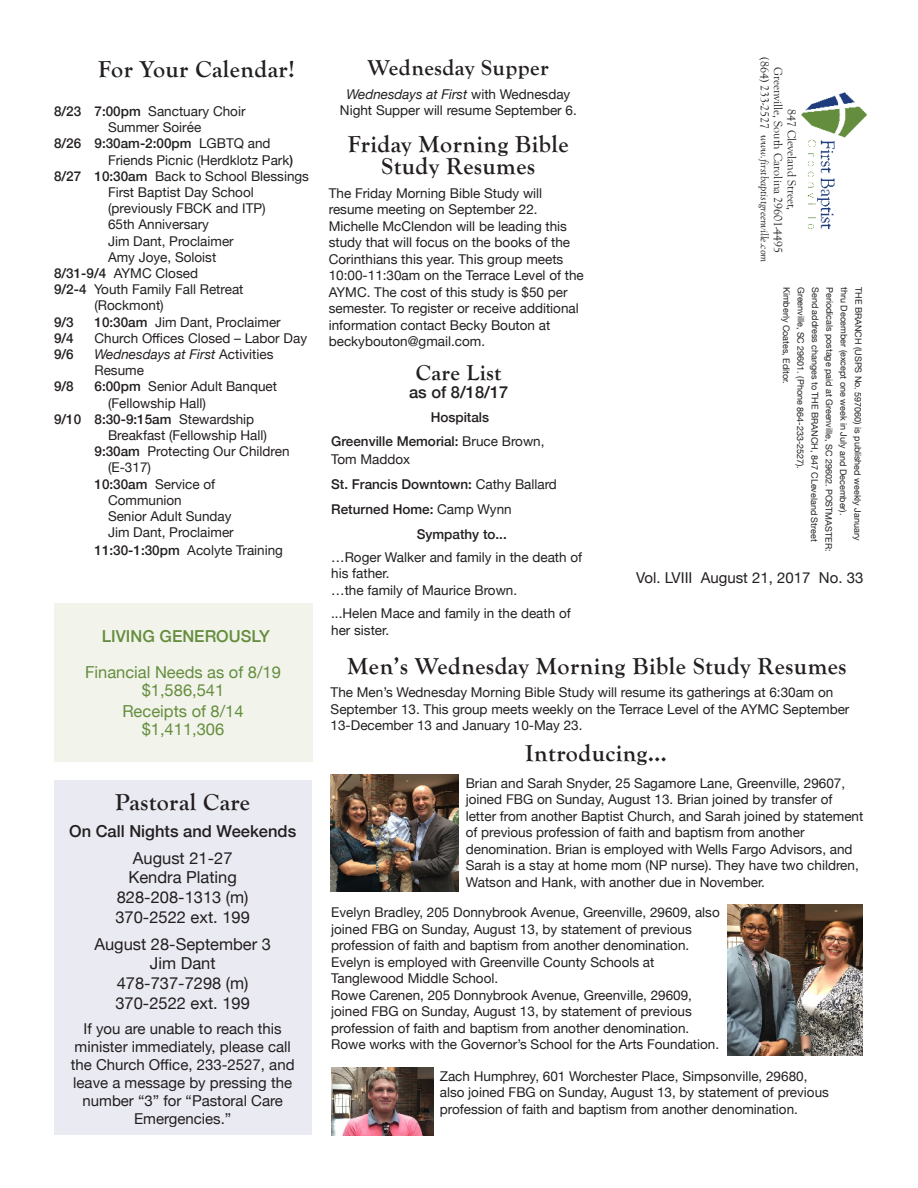
<style>
.page{position:relative;width:918px;height:1188px;background:#fff}
.page>*{position:absolute;margin:0;border:0;box-sizing:border-box;transform-origin:0 0}
.back_page_heading{font:700 24px/22.5px "Goudy Old Style T";letter-spacing:.02em;color:#231f20;text-align:center}
.back_page_heading-2{font:700 22.5px "Goudy Old Style T";letter-spacing:.02em;color:#231f20}
.On_Call_Details_last{font:16.5px/19.8px "Helvetica Neue";color:#231f20;text-align:center}
.acts_of_kindness__et{font:16.5px "Helvetica Neue";color:#658d3d}
.back_page_subheading{font:500 16.5px "Helvetica Neue";color:#231f20}
.living_generously_he{font:500 16.5px "Helvetica Neue";color:#658d3d}
.back_page_heading-3{font:500 16.5px "Helvetica Neue";color:#231f20}
.Pastoral_Care_Note{font:15px/18px "Helvetica Neue";color:#231f20;text-align:center}
.hospitals{font:13.5px/16.5px "Helvetica Neue";color:#231f20}
.calendar_item_new_la{font:13.5px/16.2px "Helvetica Neue";color:#231f20}
.hospitals-2{font:500 13.5px "Helvetica Neue";color:#231f20}
.sympathy{font:13.5px/18px "Helvetica Neue";color:#231f20}
.calendar_item_new_la-2{font:italic 13.5px/16.2px "Helvetica Neue";color:#231f20}
.sympathy-2{font:500 13.5px "Helvetica Neue";color:#231f20}
.calendar_item_new_la-3{font:500 13.5px "Helvetica Neue";color:#231f20}
.t1{font:12px/13.5px "Goudy Old Style T";color:#231f20;text-align:center}
.t2{font:italic 12px "Goudy Old Style T";color:#231f20}
.t3{font:9px "Helvetica Neue";letter-spacing:-.005em;color:#231f20}
.s1{font-weight:500}
.s2{font-style:normal}
.s3{font-style:italic}
.s4{font-weight:400}
</style>
<div class="page">
<img style="left:801px;top:92px;width:66px;height:138px">
<div style="left:54px;top:780px;width:257px;height:355px;background:#eaeaf2"></div>
<div style="left:55px;top:603px;width:258px;height:159px;background:#f2f4ec"></div>
<img style="left:330px;top:775px;width:129px;height:117px">
<img style="left:728px;top:904px;width:135px;height:152px">
<img style="left:331px;top:1068px;width:102px;height:68px">
<p class="back_page_heading" style="left:98px;top:58px;width:198px">For Your Calendar!</p>
<p class="calendar_item_new_la" style="left:108px;top:104px;width:139px;text-indent:-54px"><span class="s1">8/23 7:00pm</span> Sanctuary Choir<br>Summer Soirée</p>
<p class="calendar_item_new_la" style="left:108px;top:136px;width:187px;text-indent:-54px"><span class="s1">8/26 9:30am-2:00pm</span> LGBTQ and<br>Friends Picnic (Herdklotz Park<span class="s1">)</span></p>
<p class="calendar_item_new_la" style="left:54px;top:169px;width:257px"><span class="s1">8/27 10:30am</span> Back to School Blessings</p>
<p class="calendar_item_new_la" style="left:108px;top:185px;width:159px">First Baptist Day School (previously FBCK and ITP)<br>65th Anniversary</p>
<p class="calendar_item_new_la" style="left:108px;top:233px;width:127px">Jim Dant, Proclaimer</p>
<p class="calendar_item_new_la" style="left:108px;top:250px;width:110px">Amy Joye, Soloist</p>
<p class="calendar_item_new_la" style="left:54px;top:266px;width:146px"><span class="s1">8/31-9/4</span> AYMC Closed</p>
<p class="calendar_item_new_la" style="left:94px;top:282px;width:151px;text-indent:-40px"><span class="s1">9/2-4</span> Youth Family Fall Retreat (Rockmont)</p>
<p class="calendar_item_new_la-3" style="left:54px;top:311px;width:21px">9/3</p>
<p class="calendar_item_new_la" style="left:94px;top:314px;width:188px"><span class="s1">10:30am</span> Jim Dant, Proclaimer</p>
<p class="calendar_item_new_la-3" style="left:54px;top:327px;width:21px">9/4</p>
<p class="calendar_item_new_la" style="left:94px;top:331px;width:214px">Church Offices Closed – Labor Day</p>
<p class="calendar_item_new_la-3" style="left:54px;top:343px;width:21px">9/6</p>
<p class="calendar_item_new_la-2" style="left:94px;top:347px;width:180px">Wednesdays at First <span class="s2">Activities<br>Resume</span></p>
<p class="calendar_item_new_la-3" style="left:54px;top:376px;width:21px">9/8</p>
<p class="calendar_item_new_la" style="left:108px;top:379px;width:171px;text-indent:-14px"><span class="s1">6:00pm</span> Senior Adult Banquet (Fellowship Hall)</p>
<p class="calendar_item_new_la" style="left:108px;top:412px;width:160px;text-indent:-54px"><span class="s1">9/10 8:30-9:15am</span> Stewardship<br>Breakfast (Fellowship Hall)</p>
<p class="calendar_item_new_la" style="left:108px;top:444px;width:183px;text-indent:-14px"><span class="s1">9:30am</span> Protecting Our Children (E-317)</p>
<p class="calendar_item_new_la" style="left:108px;top:476px;width:109px;text-indent:-14px"><span class="s1">10:30am</span> Service of<br>Communion</p>
<p class="calendar_item_new_la" style="left:108px;top:509px;width:125px">Senior Adult Sunday</p>
<p class="calendar_item_new_la" style="left:94px;top:524px;width:190px;line-height:18px;text-indent:14px">Jim Dant, Proclaimer<br><span class="s1">11:30-1:30pm</span> Acolyte Training</p>
<p class="living_generously_he" style="left:102px;top:623px;width:170px">LIVING GENEROUSLY</p>
<p class="acts_of_kindness__et" style="left:85px;top:660px;width:197px">Financial Needs as of 8/19</p>
<p class="acts_of_kindness__et" style="left:142px;top:678px;width:84px">$1,586,541</p>
<p class="acts_of_kindness__et" style="left:122px;top:699px;width:123px">Receipts of 8/14</p>
<p class="acts_of_kindness__et" style="left:142px;top:717px;width:84px">$1,411,306</p>
<p class="back_page_heading" style="left:115px;top:792px;width:137px">Pastoral Care</p>
<p class="back_page_subheading" style="left:69px;top:818px;width:229px">On Call Nights and Weekends</p>
<p class="On_Call_Details_last" style="left:115px;top:849px;width:136px">August 21-27<br>Kendra Plating<br>828-208-1313 (m)<br>370-2522 ext. 199</p>
<p class="On_Call_Details_last" style="left:94px;top:935px;width:178px">August 28-September 3<br>Jim Dant<br>478-737-7298 (m)<br>370-2522 ext. 199</p>
<p class="Pastoral_Care_Note" style="left:71px;top:1020px;width:225px">If you are unable to reach this minister immediately, please call the Church Office, 233-2527, and leave a message by pressing the number “3” for “Pastoral Care<br>Emergencies.”</p>
<p class="back_page_heading-2" style="left:368px;top:55px;width:182px">Wednesday Supper</p>
<p class="hospitals" style="left:340px;top:86px;width:238px;text-align:center"><span class="s3">Wednesdays at First</span> with Wednesday<br>Night Supper will resume September 6.</p>
<p class="back_page_heading" style="left:348px;top:133px;width:222px">Friday Morning Bible<br>Study Resumes</p>
<p class="hospitals" style="left:329px;top:185px;width:257px">The Friday Morning Bible Study will resume meeting on September 22.<br>Michelle McClendon will be leading this study that will focus on the books of the Corinthians this year. This group meets 10:00-11:30am on the Terrace Level of the AYMC. The cost of this study is $50 per semester. To register or receive additional information contact Becky Bouton at beckybouton@gmail.com.</p>
<p class="back_page_heading-2" style="left:416px;top:360px;width:87px">Care List</p>
<p class="back_page_heading-3" style="left:409px;top:379px;width:101px">as of 8/18/17</p>
<p class="hospitals-2" style="left:431px;top:406px;width:60px">Hospitals</p>
<p class="sympathy" style="left:331px;top:433px;width:215px"><span class="s1">Greenville Memorial:</span> Bruce Brown,<br>Tom Maddox</p>
<p class="sympathy-2" style="left:331px;top:474px;width:227px">St. Francis Downtown: <span class="s4">Cathy Ballard</span></p>
<p class="hospitals-2" style="left:331px;top:498px;width:182px">Returned Home: <span class="s4">Camp Wynn</span></p>
<p class="hospitals-2" style="left:417px;top:523px;width:92px">Sympathy to...</p>
<p class="hospitals" style="left:331px;top:550px;width:253px">…Roger Walker and family in the death of his father.<br>…the family of Maurice Brown.</p>
<p class="hospitals" style="left:331px;top:606px;width:241px">...Helen Mace and family in the death of her sister.</p>
<p class="t2" style="left:771px;top:57px;width:207px;rotate:90deg"><span class="s2">(864) 233-2527</span> www.firstbaptistgreenville.com</p>
<p class="t1" style="left:798px;top:67px;width:188px;rotate:90deg">847 Cleveland Street,<br>Greenville, South Carolina 29601-4495</p>
<p class="t3" style="left:793px;top:287px;width:99px;rotate:90deg">Kimberly Coates, Editor.</p>
<p class="t3" style="left:807px;top:287px;width:184px;rotate:90deg">Greenville, SC 29601. (Phone 864-233-2527).</p>
<p class="t3" style="left:821px;top:287px;width:256px;rotate:90deg">Send address changes to THE BRANCH, 847 CLeveland Street</p>
<p class="t3" style="left:836px;top:287px;width:266px;rotate:90deg">Periodicals postage paid at Greenville, SC 29602. POSTMASTER:</p>
<p class="t3" style="left:850px;top:287px;width:230px;rotate:90deg">thru December (except one week in July and December).</p>
<p class="t3" style="left:865px;top:287px;width:255px;rotate:90deg">THE BRANCH (USPS No. 597060) is published weekly January</p>
<p class="Pastoral_Care_Note" style="left:636px;top:570px;width:229px">Vol. LVIII August 21, 2017 No. 33</p>
<p class="back_page_heading" style="left:347px;top:655px;width:501px">Men’s Wednesday Morning Bible Study Resumes</p>
<p class="hospitals" style="left:331px;top:685px;width:520px">The Men’s Wednesday Morning Bible Study will resume its gatherings at 6:30am on<br>September 13. This group meets weekly on the Terrace Level of the AYMC September<br>13-December 13 and January 10-May 23.</p>
<p class="back_page_heading" style="left:525px;top:742px;width:143px">Introducing…</p>
<p class="hospitals" style="left:466px;top:775px;width:399px">Brian and Sarah Snyder, 25 Sagamore Lane, Greenville, 29607, joined FBG on Sunday, August 13. Brian joined by transfer of letter from another Baptist Church, and Sarah joined by statement of previous profession of faith and baptism from another denomination. Brian is employed with Wells Fargo Advisors, and Sarah is a stay at home mom (NP nurse). They have two children, Watson and Hank, with another due in November.</p>
<p class="hospitals" style="left:331px;top:905px;width:390px">Evelyn Bradley, 205 Donnybrook Avenue, Greenville, 29609, also joined FBG on Sunday, August 13, by statement of previous profession of faith and baptism from another denomination.<br>Evelyn is employed with Greenville County Schools at Tanglewood Middle School.<br>Rowe Carenen, 205 Donnybrook Avenue, Greenville, 29609, joined FBG on Sunday, August 13, by statement of previous profession of faith and baptism from another denomination.<br>Rowe works with the Governor’s School for the Arts Foundation.</p>
<p class="hospitals" style="left:440px;top:1068px;width:391px">Zach Humphrey, 601 Worchester Place, Simpsonville, 29680, also joined FBG on Sunday, August 13, by statement of previous profession of faith and baptism from another denomination.</p>
</div>
